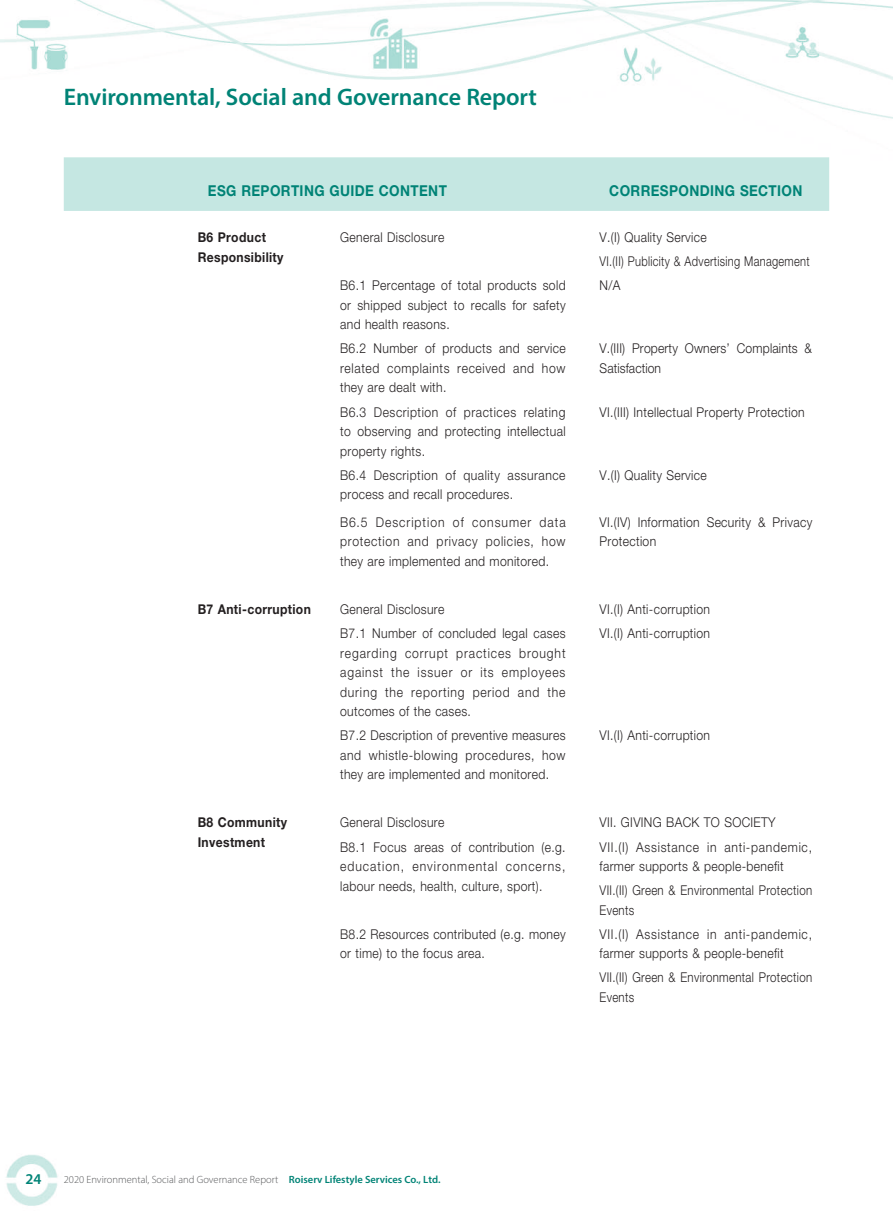
<style>
.page{position:relative;width:893px;height:1212px;background:#fff}
.page>*{position:absolute;margin:0;border:0;box-sizing:border-box;transform-origin:0 0}
.t1{font:600 24px "Myriad Pro";letter-spacing:-.005em;color:#008376}
.t2{font:700 15px "Helvetica Neue LT Std";letter-spacing:.03em;color:#008376;scale:.9 1}
.t3{font:600 15px "Myriad Pro";color:#008376}
.t4{font:300 13.5px/19.5px "Helvetica Neue LT Std";letter-spacing:.03em;color:#231f20;scale:.9 1}
.t5{font:300 13.5px/19.5px "Helvetica Neue LT Std";letter-spacing:.03em;color:#231f20;scale:.85 1}
.t6{font:700 13.5px/19.5px "Helvetica Neue LT Std";letter-spacing:.03em;color:#231f20;scale:.9 1}
.t7{font:300 10.5px "Myriad Pro";color:#57585a}
.s1{font-weight:600;color:#008376}
</style>
<div class="page">
<img style="left:0;top:0;width:893px;height:1206px">
<div style="left:64px;top:157px;width:765px;height:54px;background:#c5e7e2"></div>
<h1 class="t1" style="left:64px;top:82px;width:475px">Environmental, Social and Governance Report</h1>
<p class="t2" style="left:208px;top:182px;width:267px">ESG REPORTING GUIDE CONTENT</p>
<p class="t2" style="left:609px;top:182px;width:216px">CORRESPONDING SECTION</p>
<p class="t6" style="left:198px;top:227px;width:97px">B6 Product<br>Responsibility</p>
<p class="t4" style="left:340px;top:227px;width:117px">General Disclosure</p>
<p class="t4" style="left:600px;top:225px;width:235px;line-height:24.2px">V.(I) Quality Service<br>VI.(II) Publicity &amp; Advertising Management</p>
<p class="t4" style="left:340px;top:275px;width:252px;text-align:justify">B6.1 Percentage of total products sold or shipped subject to recalls for safety and health reasons.</p>
<p class="t4" style="left:600px;top:275px;width:25px">N/A</p>
<p class="t4" style="left:340px;top:339px;width:252px;text-align:justify">B6.2 Number of products and service related complaints received and how they are dealt with.</p>
<p class="t4" style="left:600px;top:339px;width:238px">V.(III) Property Owners’ Complaints &amp;<br>Satisfaction</p>
<p class="t4" style="left:340px;top:402px;width:252px;text-align:justify">B6.3 Description of practices relating to observing and protecting intellectual property rights.</p>
<p class="t4" style="left:600px;top:402px;width:229px">VI.(III) Intellectual Property Protection</p>
<p class="t4" style="left:340px;top:465px;width:252px">B6.4 Description of quality assurance process and recall procedures.</p>
<p class="t4" style="left:600px;top:465px;width:121px">V.(I) Quality Service</p>
<p class="t4" style="left:340px;top:512px;width:252px;text-align:justify">B6.5 Description of consumer data protection and privacy policies, how they are implemented and monitored.</p>
<p class="t4" style="left:600px;top:512px;width:238px">VI.(IV) Information Security &amp; Privacy<br>Protection</p>
<p class="t6" style="left:198px;top:599px;width:127px">B7 Anti-corruption</p>
<p class="t4" style="left:340px;top:599px;width:117px">General Disclosure</p>
<p class="t4" style="left:600px;top:599px;width:124px">VI.(I) Anti-corruption</p>
<p class="t4" style="left:340px;top:623px;width:252px;text-align:justify">B7.1 Number of concluded legal cases regarding corrupt practices brought against the issuer or its employees during the reporting period and the outcomes of the cases.</p>
<p class="t4" style="left:600px;top:623px;width:124px">VI.(I) Anti-corruption</p>
<p class="t4" style="left:340px;top:725px;width:252px;text-align:justify">B7.2 Description of preventive measures and whistle-blowing procedures, how they are implemented and monitored.</p>
<p class="t4" style="left:600px;top:725px;width:124px">VI.(I) Anti-corruption</p>
<p class="t6" style="left:198px;top:812px;width:101px">B8 Community<br>Investment</p>
<p class="t4" style="left:340px;top:812px;width:117px">General Disclosure</p>
<p class="t4" style="left:600px;top:812px;width:197px">VII. GIVING BACK TO SOCIETY</p>
<p class="t4" style="left:340px;top:837px;width:252px;text-align:justify">B8.1 Focus areas of contribution (e.g. education, environmental concerns, labour needs, health, culture, sport).</p>
<p class="t4" style="left:600px;top:837px;width:238px">VII.(I) Assistance in anti-pandemic, farmer supports &amp; people-benefit</p>
<p class="t5" style="left:600px;top:880px;width:252px">VII.(II) Green &amp; Environmental Protection<br>Events</p>
<p class="t4" style="left:340px;top:924px;width:252px">B8.2 Resources contributed (e.g. money or time) to the focus area.</p>
<p class="t4" style="left:600px;top:924px;width:238px">VII.(I) Assistance in anti-pandemic, farmer supports &amp; people-benefit</p>
<p class="t5" style="left:600px;top:967px;width:252px">VII.(II) Green &amp; Environmental Protection<br>Events</p>
<p class="t3" style="left:25px;top:1170px;width:18px">24</p>
<p class="t7" style="left:64px;top:1173px;width:378px">2020 Environmental, Social and Governance Report <span class="s1">Roiserv Lifestyle Services Co., Ltd.</span></p>
</div>
